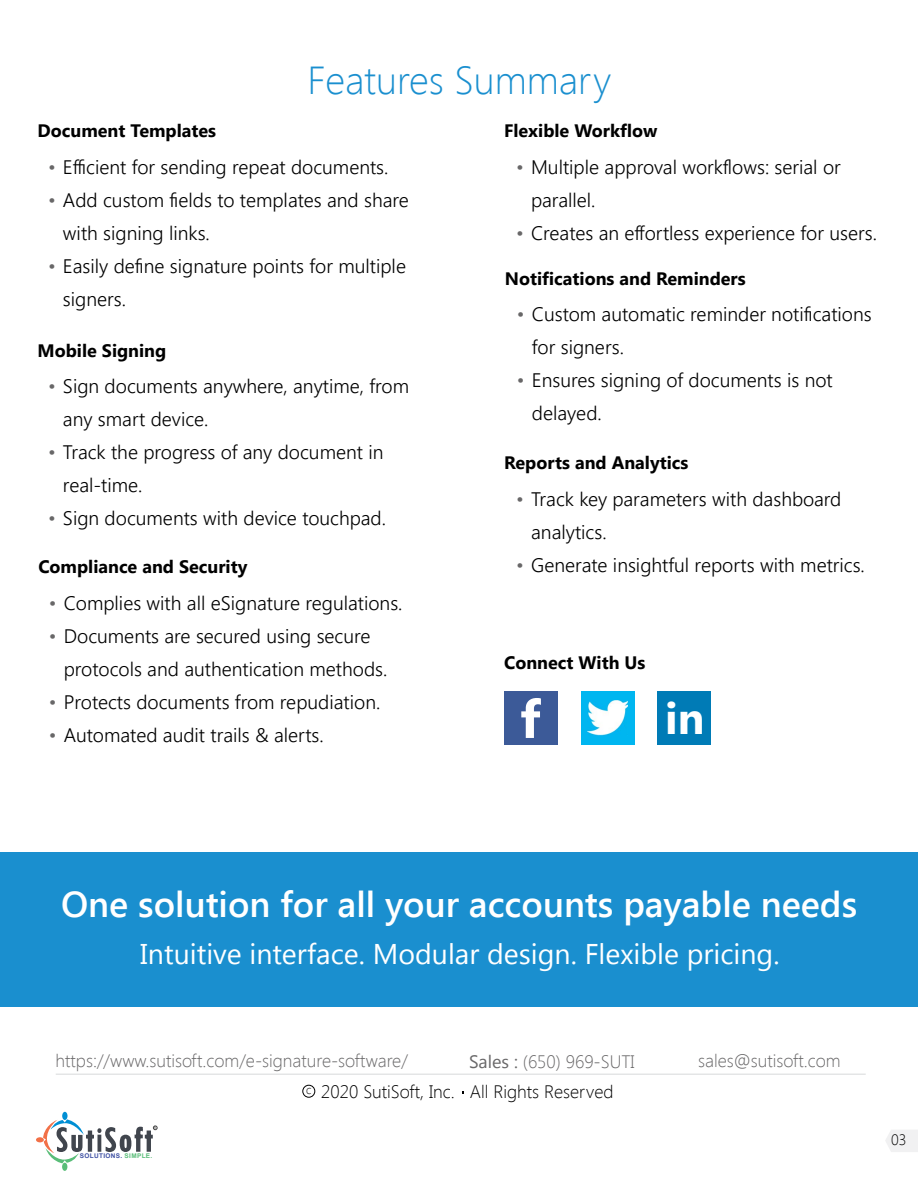
<style>
.page{position:relative;width:918px;height:1188px;background:#fff}
.page>*{position:absolute;margin:0;border:0;box-sizing:border-box;transform-origin:0 0}
.t1{font:700 53.25px "Nirmala UI";color:#fff}
.t2{font:700 44.4px "Nirmala UI";color:#fff}
.t3{font:300 39px "Segoe UI";color:#1a8fcf}
.t4{font:600 36px "Segoe UI";color:#fff}
.t5{font:28.5px "Segoe UI";color:#fff}
.t6{font:300 19.5px/33px "Segoe UI";color:#000}
.t7{font:700 18px "Segoe UI";color:#000}
.t8{font:300 18px "Segoe UI";color:#696869}
.t9{font:300 18px "Segoe UI";color:#000}
.t10{font:300 15px "Segoe UI";color:#000}
.t11{font:300 12px "Segoe UI";color:#000}
.t12{font:700 6.45px "Arial";letter-spacing:.05em;color:#3d4fa3}
.t13{font:3.6px "Verdana";color:#454545;scale:1.08 1}
.s1{color:#686768}
.s2{font-weight:400}
.s3{color:#59bd78}
</style>
<div class="page">
<div style="left:657px;top:691px;width:54px;height:54px;background:#007bb6"></div>
<div style="left:581px;top:691px;width:54px;height:54px;background:#00b6f0"></div>
<img style="left:587px;top:701px;width:41px;height:34px">
<div style="left:504px;top:691px;width:54px;height:54px;background:#3c5a98"></div>
<div style="left:0;top:852px;width:918px;height:154px;background:#1a8fcf"></div>
<svg style="left:885px;top:1130px;width:33px;height:22px"></svg>
<hr style="left:56px;top:1074px;width:810px;height:1px;background:#dcddde">
<div style="left:36px;top:1137px;width:8px;height:5px;background:#f27047;border-radius:50%"></div>
<div style="left:62px;top:1112px;width:6px;height:8px;background:#008fd4;border-radius:50%"></div>
<div style="left:62px;top:1163px;width:5px;height:8px;background:#59bd78;border-radius:50%"></div>
<svg style="left:43px;top:1119px;width:115px;height:44px"></svg>
<div style="left:303px;top:1085px;width:12px;height:12px;border:1px solid #000;border-radius:50%"></div>
<p class="t7" style="left:38px;top:116px;width:180px">Document Templates</p>
<h3 class="t3" style="left:307px;top:53px;width:305px">Features Summary</h3>
<p class="t7" style="left:504px;top:116px;width:155px">Flexible Workflow</p>
<p class="t6" style="left:48px;top:150px;width:342px"><span class="s1">•</span> Efficient for sending repeat documents.</p>
<p class="t6" style="left:63px;top:183px;width:347px;text-indent:-15px"><span class="s1">•</span> Add custom fields to templates and share with signing links.</p>
<p class="t6" style="left:63px;top:249px;width:345px;text-indent:-15px"><span class="s1">•</span> Easily define signature points for multiple signers.</p>
<p class="t7" style="left:38px;top:336px;width:130px">Mobile Signing</p>
<p class="t6" style="left:63px;top:369px;width:348px;text-indent:-15px"><span class="s1">•</span> Sign documents anywhere, anytime, from any smart device.</p>
<p class="t6" style="left:63px;top:435px;width:322px;text-indent:-15px"><span class="s1">•</span> Track the progress of any document in real-time.</p>
<p class="t6" style="left:48px;top:501px;width:340px"><span class="s1">•</span> Sign documents with device touchpad.</p>
<p class="t7" style="left:38px;top:552px;width:211px">Compliance and Security</p>
<p class="t6" style="left:49px;top:586px;width:355px"><span class="s1">•</span> Complies with all eSignature regulations.</p>
<p class="t6" style="left:64px;top:619px;width:325px;text-indent:-15px"><span class="s1">•</span> Documents are secured using secure protocols and authentication methods.</p>
<p class="t6" style="left:49px;top:685px;width:333px"><span class="s1">•</span> Protects documents from repudiation.</p>
<p class="t6" style="left:49px;top:718px;width:277px"><span class="s1">•</span> Automated audit trails &amp; alerts.</p>
<p class="t6" style="left:531px;top:150px;width:311px;text-indent:-15px"><span class="s1">•</span> Multiple approval workflows: serial or parallel.</p>
<p class="t6" style="left:516px;top:216px;width:362px"><span class="s1">•</span> Creates an effortless experience for users.</p>
<p class="t7" style="left:505px;top:264px;width:242px">Notifications and Reminders</p>
<p class="t6" style="left:532px;top:297px;width:341px;text-indent:-15px"><span class="s1">•</span> Custom automatic reminder notifications for signers.</p>
<p class="t6" style="left:532px;top:363px;width:302px;text-indent:-15px"><span class="s1">•</span> Ensures signing of documents is not delayed.</p>
<p class="t7" style="left:504px;top:448px;width:186px">Reports and Analytics</p>
<p class="t6" style="left:531px;top:482px;width:312px;text-indent:-15px"><span class="s1">•</span> Track key parameters with dashboard analytics.</p>
<p class="t6" style="left:516px;top:548px;width:350px"><span class="s1">•</span> Generate insightful reports with metrics.</p>
<p class="t7" style="left:504px;top:648px;width:143px">Connect With Us</p>
<h1 class="t1" style="left:520px;top:678px;width:22px">f</h1>
<h2 class="t2" style="left:665px;top:684px;width:41px">in</h2>
<h3 class="t4" style="left:61px;top:879px;width:798px">One solution for all your accounts payable needs</h3>
<h3 class="t5" style="left:140px;top:934px;width:641px">Intuitive interface. Modular design. Flexible pricing.</h3>
<p class="t8" style="left:56px;top:1048px;width:354px">https://www.sutisoft.com/e-signature-software/</p>
<p class="t8" style="left:469px;top:1049px;width:167px"><span class="s2">Sales :</span> (650) 969-SUTI</p>
<p class="t8" style="left:698px;top:1048px;width:144px">sales@sutisoft.com</p>
<p class="t13" style="left:154px;top:1125px;width:4px">R</p>
<p class="t12" style="left:80px;top:1152px;width:74px">SOLUTIONS. <span class="s3">SIMPLE.</span></p>
<p class="t11" style="left:306px;top:1081px;width:7px">c</p>
<p class="t9" style="left:321px;top:1079px;width:294px">2020 SutiSoft, Inc. All Rights Reserved</p>
<p class="t10" style="left:891px;top:1129px;width:17px">03</p>
</div>
